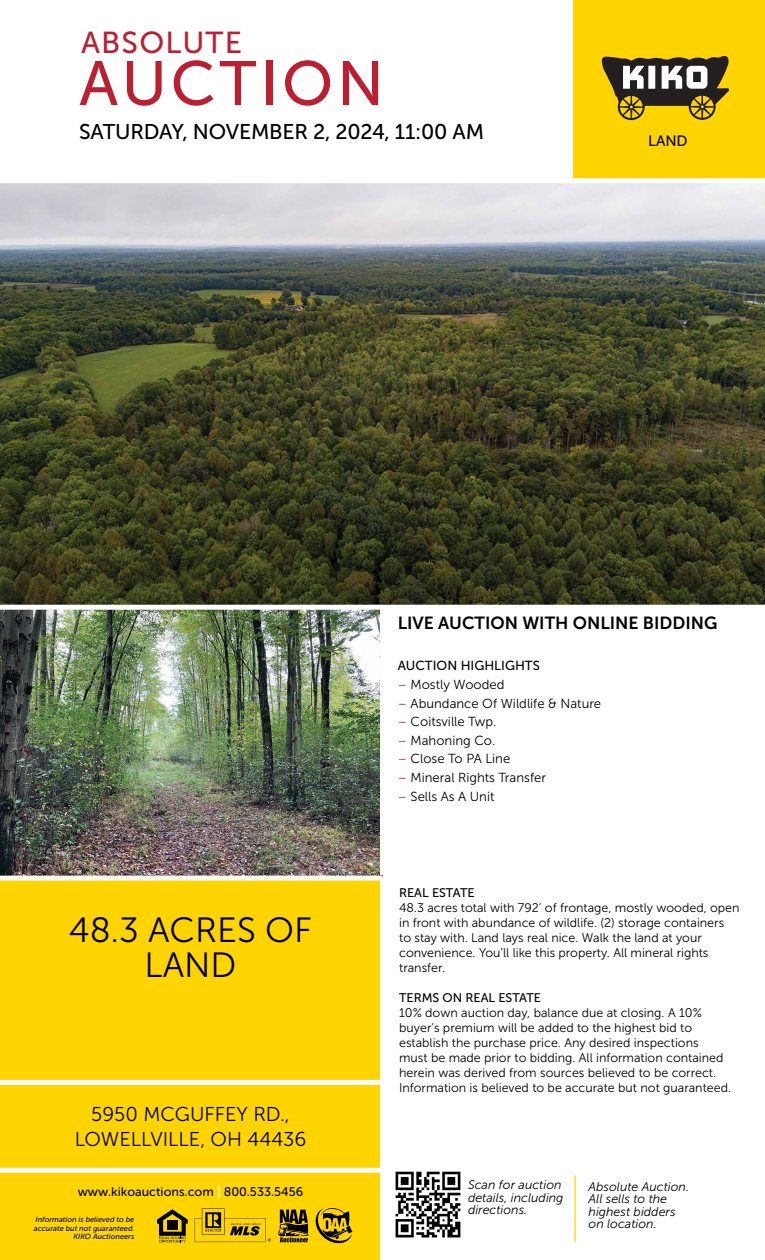
<style>
.page{position:relative;width:765px;height:1260px;background:#fff}
.page>*{position:absolute;margin:0;border:0;box-sizing:border-box;transform-origin:0 0}
.t1{font:62.38px "Museo Sans 500";letter-spacing:.06em;color:#bb1f32}
.t2{font:35px/35px "Museo Sans 300";color:#000;text-align:center}
.t3{font:30.25px "Museo Sans 500";letter-spacing:.04em;color:#bb1f32}
.t4{font:21.25px "Museo Sans 500";letter-spacing:-.01em;color:#000}
.t5{font:20px/25px "Museo Sans 300";color:#000;text-align:center}
.t6{font:17.5px "Museo Sans 700";color:#000}
.t7{font:15px "Museo Sans 500";color:#000}
.t8{font:13.12px "Museo Sans 300";color:#000}
.t9{font:13.12px "Museo Sans 500";color:#000}
.t10{font:12.5px/15px "Museo Sans 300";color:#000}
.t11{font:italic 12.5px/12.5px "Museo Sans 300";color:#000}
.t12{font:12.5px "Museo Sans 500";color:#000}
.t13{font:italic 7.5px/8.8px "Museo Sans 500";color:#000;text-align:right}
.s1{color:#fff}
.s2{color:#bb1f32}
</style>
<div class="page">
<img style="left:0;top:610px;width:382px;height:266px">
<img style="left:0;top:183px;width:765px;height:422px">
<div style="left:380px;top:608px;width:5px;height:267px;background:#fff"></div>
<div style="left:574px;top:0;width:191px;height:180px;background:#ffd400"></div>
<svg style="left:601px;top:56px;width:128px;height:64px"></svg>
<div style="left:0;top:178px;width:765px;height:5px;background:#fff"></div>
<div style="left:0;top:878px;width:384px;height:382px;background:#ffd400"></div>
<img style="left:395px;top:1171px;width:66px;height:67px">
<hr style="left:574px;top:1175px;width:2px;height:67px;background:#ffd400">
<div style="left:0;top:1168px;width:389px;height:5px;background:#fff"></div>
<div style="left:0;top:1080px;width:389px;height:5px;background:#fff"></div>
<svg style="left:278px;top:1210px;width:31px;height:32px"></svg>
<svg style="left:195px;top:1208px;width:76px;height:34px"></svg>
<svg style="left:157px;top:1209px;width:31px;height:34px"></svg>
<img style="left:316px;top:1208px;width:36px;height:36px">
<div style="left:0;top:876px;width:382px;height:5px;background:#fff"></div>
<div style="left:380px;top:878px;width:5px;height:382px;background:#fff"></div>
<h3 class="t3" style="left:81px;top:26px;width:163px">ABSOLUTE</h3>
<h1 class="t1" style="left:79px;top:49px;width:306px">AUCTION</h1>
<h3 class="t4" style="left:79px;top:120px;width:406px">SATURDAY, NOVEMBER 2, 2024, 11:00 AM</h3>
<p class="t7" style="left:648px;top:133px;width:41px">LAND</p>
<h3 class="t6" style="left:398px;top:613px;width:321px">LIVE AUCTION WITH ONLINE BIDDING</h3>
<h2 class="t2" style="left:69px;top:912px;width:245px">48.3 ACRES OF<br>LAND</h2>
<h3 class="t5" style="left:75px;top:1102px;width:233px">5950 MCGUFFEY RD.,<br>LOWELLVILLE, OH 44436</h3>
<p class="t12" style="left:78px;top:1185px;width:227px">www.kikoauctions.com <span class="s1">|</span> 800.533.5456</p>
<p class="t13" style="left:34px;top:1215px;width:102px">Information is believed to be accurate but not guaranteed.<br>KIKO Auctioneers</p>
<p class="t9" style="left:398px;top:659px;width:144px">AUCTION HIGHLIGHTS</p>
<p class="t8" style="left:398px;top:677px;width:108px"><span class="s2">–</span> Mostly Wooded</p>
<p class="t8" style="left:398px;top:696px;width:205px"><span class="s2">–</span> Abundance Of Wildlife &amp; Nature</p>
<p class="t8" style="left:398px;top:715px;width:100px"><span class="s2">–</span> Coitsville Twp.</p>
<p class="t8" style="left:398px;top:733px;width:99px"><span class="s2">–</span> Mahoning Co.</p>
<p class="t8" style="left:398px;top:752px;width:114px"><span class="s2">–</span> Close To PA Line</p>
<p class="t8" style="left:398px;top:770px;width:150px"><span class="s2">–</span> Mineral Rights Transfer</p>
<p class="t8" style="left:398px;top:789px;width:98px"><span class="s2">–</span> Sells As A Unit</p>
<p class="t12" style="left:399px;top:885px;width:77px">REAL ESTATE</p>
<p class="t10" style="left:399px;top:900px;width:342px">48.3 acres total with 792’ of frontage, mostly wooded, open in front with abundance of wildlife. (2) storage containers<br>to stay with. Land lays real nice. Walk the land at your convenience. You’ll like this property. All mineral rights transfer.</p>
<p class="t12" style="left:399px;top:990px;width:143px">TERMS ON REAL ESTATE</p>
<p class="t10" style="left:399px;top:1005px;width:334px">10% down auction day, balance due at closing. A 10% buyer’s premium will be added to the highest bid to establish the purchase price. Any desired inspections<br>must be made prior to bidding. All information contained herein was derived from sources believed to be correct.<br>Information is believed to be accurate but not guaranteed.</p>
<p class="t11" style="left:468px;top:1179px;width:97px">Scan for auction details, including directions.</p>
<p class="t11" style="left:589px;top:1180px;width:102px">Absolute Auction.<br>All sells to the highest bidders on location.</p>
</div>
